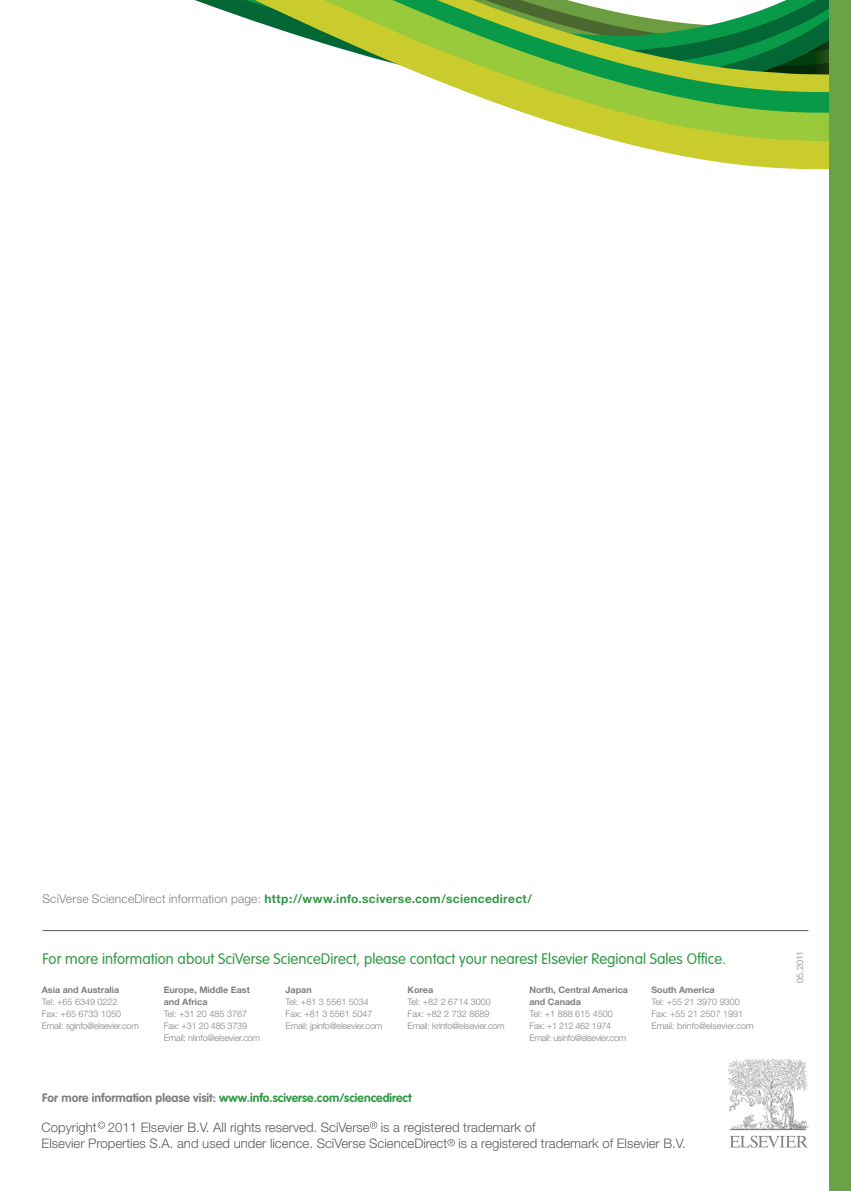
<style>
.page{position:relative;width:851px;height:1191px;background:#fff}
.page>*{position:absolute;margin:0;border:0;box-sizing:border-box;transform-origin:0 0}
.t1{font:300 15px "VAG Rounded";color:#329946}
.t2{font:300 13.2px/16.6px "Helvetica Neue";color:#58595b}
.t3{font:700 12px "Helvetica Neue";letter-spacing:.025em;color:#329946}
.t4{font:700 12px "VAG Rounded";color:#329946}
.t5{font:300 9px/12px "Helvetica Neue";letter-spacing:-.02em;color:#807f83}
.t6{font:700 9px/12px "Helvetica Neue";color:#807f83}
.t7{font:300 9px/12px "Helvetica Neue";color:#807f83}
.s1{font-weight:300;color:#807f83}
.s2{color:#807f83}
</style>
<div class="page">
<svg style="left:195px;top:0;width:634px;height:170px"></svg>
<svg style="left:761px;top:0;width:68px;height:143px;background:#429438"></svg>
<svg style="left:728px;top:1059px;width:80px;height:88px"></svg>
<hr style="left:43px;top:930px;width:765px;height:1px;background:#58595b">
<svg style="left:98px;top:1121px;width:7px;height:7px"></svg>
<svg style="left:370px;top:1121px;width:7px;height:7px"></svg>
<svg style="left:447px;top:1139px;width:7px;height:7px"></svg>
<div style="left:829px;top:0;width:21px;height:1191px;background:#69a247"></div>
<h3 class="t3" style="left:43px;top:891px;width:491px"><span class="s1">SciVerse ScienceDirect information page:</span> http://www.info.sciverse.com/sciencedirect/</h3>
<h1 class="t1" style="left:43px;top:950px;width:685px">For more information about SciVerse ScienceDirect, please contact your nearest Elsevier Regional Sales Office.</h1>
<p class="t5" style="left:793px;top:983px;width:34px;rotate:-90deg">05.2011</p>
<p class="t6" style="left:42px;top:983px;width:79px">Asia and Australia</p>
<p class="t5" style="left:42px;top:995px;width:98px">Tel: +65 6349 0222<br>Fax: +65 6733 1050<br>Email: sginfo@elsevier.com</p>
<p class="t6" style="left:164px;top:983px;width:88px">Europe, Middle East and Africa</p>
<p class="t5" style="left:164px;top:1007px;width:98px">Tel: +31 20 485 3767<br>Fax: +31 20 485 3739<br>Email: nlinfo@elsevier.com</p>
<p class="t6" style="left:285px;top:983px;width:28px">Japan</p>
<p class="t5" style="left:285px;top:995px;width:98px">Tel: +81 3 5561 5034<br>Fax: +81 3 5561 5047<br>Email: jpinfo@elsevier.com</p>
<p class="t6" style="left:407px;top:983px;width:27px">Korea</p>
<p class="t5" style="left:407px;top:995px;width:99px">Tel: +82 2 6714 3000<br>Fax: +82 2 732 8689<br>Email: krinfo@elsevier.com</p>
<h3 class="t4" style="left:42px;top:1091px;width:371px"><span class="s2">For more information please visit:</span> www.info.sciverse.com/sciencedirect</h3>
<p class="t6" style="left:529px;top:983px;width:100px">North, Central America and Canada</p>
<p class="t5" style="left:529px;top:1007px;width:98px">Tel: +1 888 615 4500<br>Fax: +1 212 462 1974<br>Email: usinfo@elsevier.com</p>
<p class="t6" style="left:651px;top:983px;width:65px">South America</p>
<p class="t7" style="left:651px;top:995px;width:104px">Tel: +55 21 3970 9300<br>Fax: +55 21 2507 1991<br>Email: brinfo@elsevier.com</p>
<h2 class="t2" style="left:42px;top:1118px;width:645px">Copyright 2011 Elsevier B.V. All rights reserved. SciVerse is a registered trademark of<br>Elsevier Properties S.A. and used under licence. SciVerse ScienceDirect is a registered trademark of Elsevier B.V.</h2>
</div>
